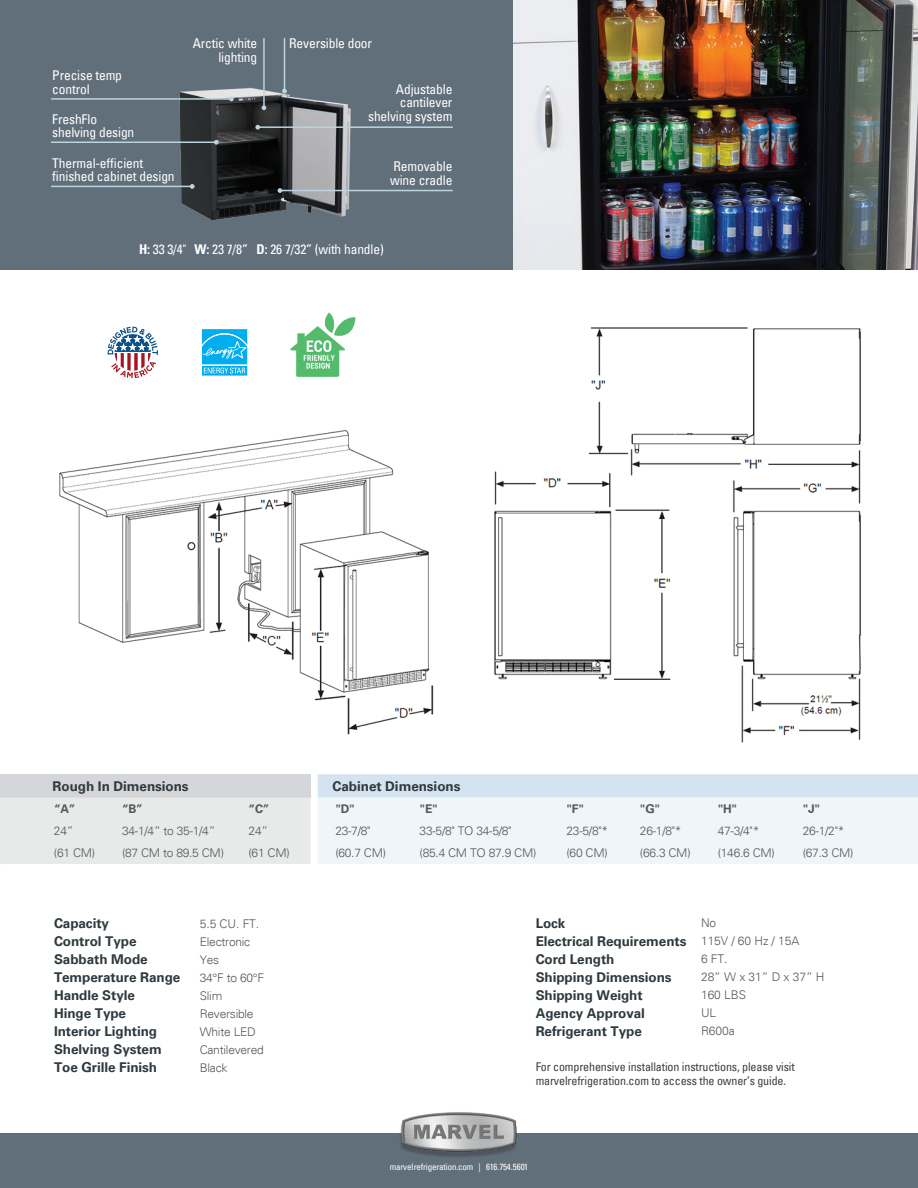
<style>
.page{position:relative;width:918px;height:1188px;background:#fff}
.page>*{position:absolute;margin:0;border:0;box-sizing:border-box;transform-origin:0 0}
.t1{font:700 13.5px/18px "Univers";letter-spacing:-.005em;color:#2f393e}
.t2{font:condensed 13.5px/13.5px "Univers";letter-spacing:-.01em;color:#fff}
.t3{font:300 12px/18px "Univers";letter-spacing:-.02em;color:#57585a}
.t4{font:condensed 12px/13.5px "Univers";letter-spacing:-.01em;color:#3e3e3f}
.t5{font:700 12px "Univers";color:#57585a}
.t6{font:condensed 9px "Univers";letter-spacing:-.02em;color:#fff}
.s1{font-weight:700}
</style>
<div class="page">
<div style="left:0;top:0;width:918px;height:270px;background:#616f7b"></div>
<div style="left:0;top:1133px;width:918px;height:55px;background:#616f7b"></div>
<img style="left:513px;top:0;width:405px;height:270px">
<img style="left:162px;top:79px;width:205px;height:142px">
<img style="left:494px;top:327px;width:368px;height:416px">
<img style="left:59px;top:429px;width:375px;height:306px">
<img style="left:400px;top:1112px;width:117px;height:45px">
<div style="left:0;top:774px;width:310px;height:24px;background:#d5d6d9"></div>
<div style="left:0;top:798px;width:310px;height:66px;background:#e8eaea"></div>
<svg style="left:318px;top:774px;width:600px;height:90px"></svg>
<svg style="left:108px;top:327px;width:50px;height:51px"></svg>
<svg style="left:201px;top:329px;width:47px;height:47px;background:#38bff2"></svg>
<img style="left:290px;top:312px;width:66px;height:64px">
<hr style="left:258px;top:126px;width:194px;height:2px;background:#bdd3dd">
<svg style="left:255px;top:125px;width:5px;height:5px"></svg>
<hr style="left:52px;top:98px;width:179px;height:2px;background:#bdd3dd">
<svg style="left:229px;top:97px;width:5px;height:4px"></svg>
<hr style="left:52px;top:142px;width:164px;height:1px;background:#bdd3dd">
<svg style="left:214px;top:140px;width:5px;height:5px"></svg>
<hr style="left:52px;top:186px;width:140px;height:1px;background:#bdd3dd">
<svg style="left:190px;top:184px;width:5px;height:5px"></svg>
<hr style="left:280px;top:190px;width:172px;height:1px;background:#bdd3dd">
<svg style="left:278px;top:188px;width:4px;height:5px"></svg>
<hr style="left:284px;top:39px;width:1px;height:52px;background:#bdd3dd">
<svg style="left:282px;top:89px;width:5px;height:4px"></svg>
<hr style="left:263px;top:39px;width:2px;height:69px;background:#bdd3dd">
<svg style="left:262px;top:105px;width:4px;height:5px"></svg>
<p class="t2" style="left:193px;top:38px;width:66px">Arctic white</p>
<p class="t2" style="left:289px;top:38px;width:84px">Reversible door</p>
<p class="t2" style="left:218px;top:52px;width:40px">lighting</p>
<p class="t2" style="left:52px;top:70px;width:71px">Precise temp control</p>
<p class="t2" style="left:52px;top:114px;width:84px">FreshFlo shelving design</p>
<p class="t2" style="left:52px;top:158px;width:124px">Thermal-efficient finished cabinet design</p>
<p class="t2" style="left:390px;top:161px;width:64px">Removable wine cradle</p>
<p class="t2" style="left:368px;top:84px;width:86px;text-align:right">Adjustable cantilever shelving system</p>
<p class="t2" style="left:139px;top:244px;width:246px"><span class="s1">H:</span> 33 3/4" <span class="s1">W:</span> 23 7/8” <span class="s1">D:</span> 26 7/32” (with handle)</p>
<p class="t1" style="left:53px;top:778px;width:138px">Rough In Dimensions</p>
<p class="t5" style="left:54px;top:804px;width:23px">“A”</p>
<p class="t5" style="left:122px;top:804px;width:22px">“B”</p>
<p class="t5" style="left:249px;top:804px;width:22px">“C”</p>
<p class="t3" style="left:54px;top:823px;width:21px">24”</p>
<p class="t3" style="left:122px;top:823px;width:95px">34-1/4” to 35-1/4”</p>
<p class="t3" style="left:249px;top:823px;width:21px">24”</p>
<p class="t3" style="left:54px;top:845px;width:43px">(61 CM)</p>
<p class="t3" style="left:122px;top:845px;width:103px">(87 CM to 89.5 CM)</p>
<p class="t3" style="left:249px;top:845px;width:43px">(61 CM)</p>
<p class="t1" style="left:54px;top:915px;width:128px">Capacity<br>Control Type<br>Sabbath Mode<br>Temperature Range<br>Handle Style<br>Hinge Type<br>Interior Lighting<br>Shelving System<br>Toe Grille Finish</p>
<p class="t3" style="left:200px;top:916px;width:66px">5.5 CU. FT.<br>Electronic<br>Yes<br>34°F to 60°F<br>Slim<br>Reversible<br>White LED<br>Cantilevered<br>Black</p>
<p class="t1" style="left:333px;top:778px;width:129px">Cabinet Dimensions</p>
<p class="t5" style="left:335px;top:804px;width:21px">"D"</p>
<p class="t5" style="left:420px;top:804px;width:20px">"E"</p>
<p class="t5" style="left:567px;top:804px;width:19px">"F"</p>
<p class="t5" style="left:640px;top:804px;width:22px">"G"</p>
<p class="t5" style="left:718px;top:804px;width:21px">"H"</p>
<p class="t5" style="left:803px;top:804px;width:19px">"J"</p>
<p class="t3" style="left:335px;top:823px;width:37px">23-7/8"</p>
<p class="t3" style="left:420px;top:823px;width:93px">33-5/8" TO 34-5/8"</p>
<p class="t3" style="left:567px;top:823px;width:43px">23-5/8"*</p>
<p class="t3" style="left:640px;top:823px;width:43px">26-1/8"*</p>
<p class="t3" style="left:718px;top:823px;width:43px">47-3/4"*</p>
<p class="t3" style="left:803px;top:823px;width:43px">26-1/2"*</p>
<p class="t3" style="left:335px;top:845px;width:52px">(60.7 CM)</p>
<p class="t3" style="left:420px;top:845px;width:118px">(85.4 CM TO 87.9 CM)</p>
<p class="t3" style="left:567px;top:845px;width:43px">(60 CM)</p>
<p class="t3" style="left:640px;top:845px;width:52px">(66.3 CM)</p>
<p class="t3" style="left:718px;top:845px;width:59px">(146.6 CM)</p>
<p class="t3" style="left:803px;top:845px;width:52px">(67.3 CM)</p>
<p class="t1" style="left:536px;top:915px;width:152px">Lock<br>Electrical Requirements<br>Cord Length<br>Shipping Dimensions<br>Shipping Weight<br>Agency Approval<br>Refrigerant Type</p>
<p class="t3" style="left:701px;top:915px;width:125px">No<br>115V / 60 Hz / 15A<br>6 FT.<br>28” W x 31” D x 37” H<br>160 LBS<br>UL<br>R600a</p>
<p class="t4" style="left:536px;top:1061px;width:261px">For comprehensive installation instructions, please visit marvelrefrigeration.com to access the owner’s guide.</p>
<p class="t6" style="left:390px;top:1163px;width:140px">marvelrefrigeration.com | 616.754.5601</p>
</div>
